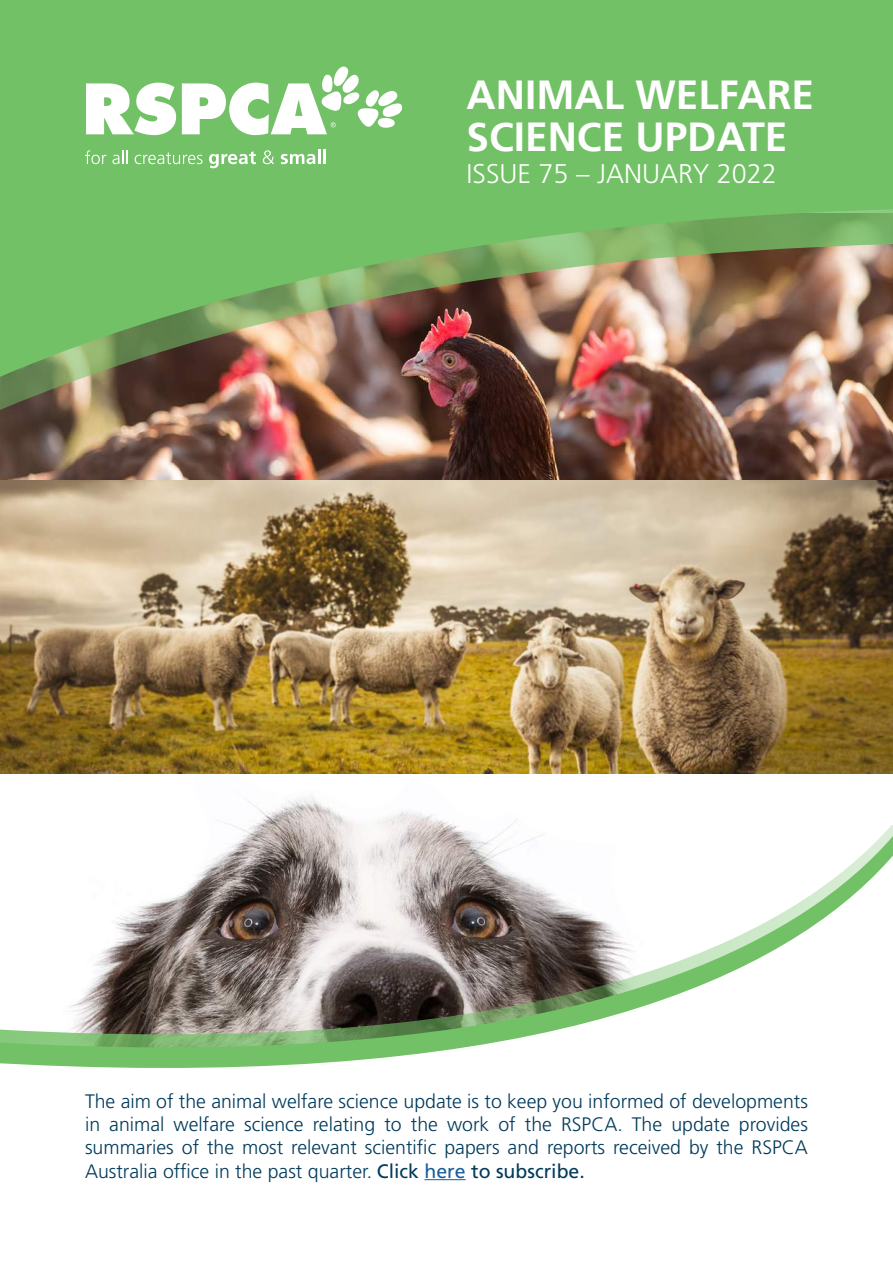
<style>
.page{position:relative;width:893px;height:1263px;background:#fff}
.page>*{position:absolute;margin:0;border:0;box-sizing:border-box;transform-origin:0 0}
.t1{font:700 40.5px/42px "Frutiger 65";color:#fff}
.t2{font:300 27px "Frutiger LT Std";color:#fff}
.t3{font:300 19.5px/23.4px "Frutiger LT Std";color:#003b5b;text-align:justify}
.s1{font-weight:400}
.s2{font-weight:400;color:#175d9e}
</style>
<div class="page">
<img style="left:0;top:453px;width:893px;height:321px">
<img style="left:223px;top:796px;width:295px;height:29px">
<img style="left:0;top:206px;width:893px;height:247px">
<div style="left:0;top:0;width:893px;height:206px;background:#73c167"></div>
<svg style="left:86px;top:83px;width:90px;height:52px"></svg>
<svg style="left:182px;top:67px;width:220px;height:68px"></svg>
<svg style="left:85px;top:150px;width:21px;height:14px"></svg>
<svg style="left:112px;top:151px;width:15px;height:13px"></svg>
<svg style="left:135px;top:152px;width:68px;height:12px"></svg>
<svg style="left:209px;top:151px;width:47px;height:17px"></svg>
<svg style="left:263px;top:150px;width:11px;height:14px"></svg>
<svg style="left:281px;top:150px;width:39px;height:14px"></svg>
<hr style="left:323px;top:150px;width:3px;height:14px;background:#fff">
<svg style="left:0;top:836px;width:893px;height:232px"></svg>
<svg style="left:231px;top:825px;width:662px;height:11px"></svg>
<hr style="left:424px;top:1179px;width:42px;height:1px;background:#175d9e">
<h1 class="t1" style="left:467px;top:74px;width:349px">ANIMAL WELFARE<br>SCIENCE UPDATE</h1>
<h2 class="t2" style="left:467px;top:159px;width:312px">ISSUE 75 – JANUARY 2022</h2>
<p class="t3" style="left:85px;top:1089px;width:724px">The aim of the animal welfare science update is to keep you informed of developments in animal welfare science relating to the work of the RSPCA. The update provides summaries of the most relevant scientific papers and reports received by the RSPCA Australia office in the past quarter. <span class="s1">Click</span> <span class="s2">here</span> <span class="s1">to subscribe.</span></p>
</div>
